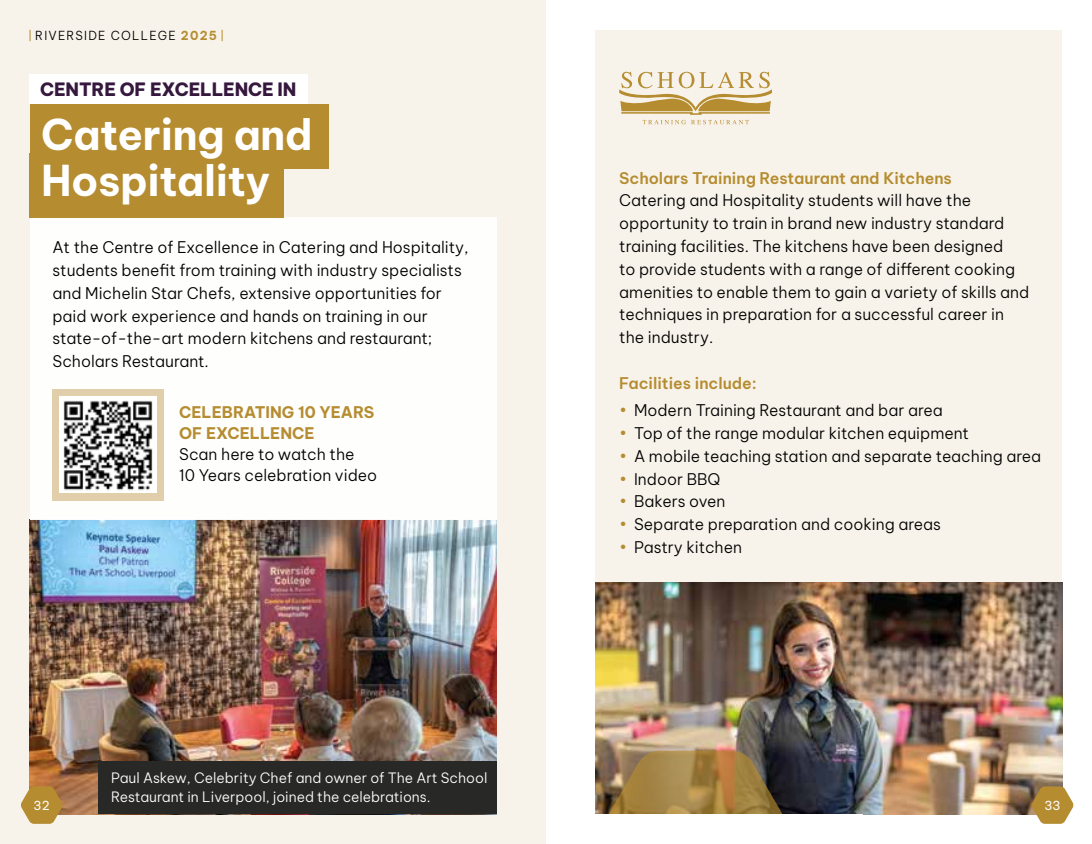
<style>
.page{position:relative;width:1092px;height:844px;background:#fff}
.page>*{position:absolute;margin:0;border:0;box-sizing:border-box;transform-origin:0 0}
.t1{font:700 41.65px/46.4px "Be Vietnam Pro";letter-spacing:-.01em;color:#fff}
.t2{font:800 18.03px "Be Vietnam Pro";letter-spacing:-.01em;color:#36183e}
.t3{font:300 15.75px/22.8px "Be Vietnam Pro";color:#000}
.t4{font:600 15.75px "Be Vietnam Pro";color:#b58c30}
.t5{font:700 15.75px/21px "Be Vietnam Pro";color:#b58c30}
.t6{font:300 14px/19.2px "Be Vietnam Pro";color:#fff}
.t7{font:300 12.25px "Be Vietnam Pro";letter-spacing:.1em;color:#000}
.t8{font:12.25px "Be Vietnam Pro";color:#fff}
.s1{font-weight:700;color:#b58c30}
.s2{color:#b58c30}
</style>
<div class="page">
<div style="left:595px;top:30px;width:467px;height:784px;background:#f8f3ea"></div>
<div style="left:0;top:0;width:546px;height:843px;background:#f8f3ea"></div>
<img style="left:30px;top:519px;width:466px;height:295px">
<img style="left:595px;top:582px;width:467px;height:232px">
<svg style="left:1031px;top:786px;width:42px;height:37px;background:#ba9850"></svg>
<div style="left:30px;top:218px;width:466px;height:301px;background:#fff"></div>
<svg style="left:21px;top:786px;width:42px;height:37px;background:#bd984c"></svg>
<div style="left:30px;top:74px;width:278px;height:30px;background:#fff"></div>
<div style="left:30px;top:104px;width:298px;height:64px;background:#b58c30"></div>
<div style="left:30px;top:153px;width:254px;height:65px;background:#b58c30"></div>
<div style="left:52px;top:389px;width:112px;height:111px;background:#e1cfab"></div>
<svg style="left:619px;top:72px;width:153px;height:52px"></svg>
<svg style="left:598px;top:750px;width:195px;height:64px;background:#8d7041"></svg>
<div style="left:98px;top:761px;width:398px;height:53px;background:#282827"></div>
<img style="left:59px;top:397px;width:98px;height:96px">
<p class="t7" style="left:35px;top:25px;width:183px">RIVERSIDE COLLEGE <span class="s1">2025</span></p>
<p class="t2" style="left:40px;top:74px;width:258px">CENTRE OF EXCELLENCE IN</p>
<h1 class="t1" style="left:41px;top:106px;width:273px">Catering and<br>Hospitality</h1>
<p class="t3" style="left:52px;top:235px;width:417px">At the Centre of Excellence in Catering and Hospitality, students benefit from training with industry specialists and Michelin Star Chefs, extensive opportunities for paid work experience and hands on training in our state-of-the-art modern kitchens and restaurant; Scholars Restaurant.</p>
<p class="t5" style="left:179px;top:399px;width:197px">CELEBRATING 10 YEARS<br>OF EXCELLENCE</p>
<p class="t3" style="left:179px;top:441px;width:199px;line-height:21px">Scan here to watch the<br>10 Years celebration video</p>
<p class="t8" style="left:34px;top:794px;width:18px">32</p>
<p class="t6" style="left:111px;top:766px;width:378px">Paul Askew, Celebrity Chef and owner of The Art School<br>Restaurant in Liverpool, joined the celebrations.</p>
<p class="t4" style="left:619px;top:164px;width:334px">Scholars Training Restaurant and Kitchens</p>
<p class="t3" style="left:619px;top:188px;width:411px">Catering and Hospitality students will have the opportunity to train in brand new industry standard training facilities. The kitchens have been designed<br>to provide students with a range of different cooking amenities to enable them to gain a variety of skills and techniques in preparation for a successful career in the industry.</p>
<p class="t4" style="left:619px;top:369px;width:139px">Facilities include:</p>
<p class="t3" style="left:619px;top:397px;width:325px"><span class="s2">•</span> Modern Training Restaurant and bar area</p>
<p class="t3" style="left:619px;top:420px;width:351px"><span class="s2">•</span> Top of the range modular kitchen equipment</p>
<p class="t3" style="left:619px;top:443px;width:423px"><span class="s2">•</span> A mobile teaching station and separate teaching area</p>
<p class="t3" style="left:619px;top:466px;width:102px"><span class="s2">•</span> Indoor BBQ</p>
<p class="t3" style="left:619px;top:488px;width:108px"><span class="s2">•</span> Bakers oven</p>
<p class="t3" style="left:619px;top:511px;width:323px"><span class="s2">•</span> Separate preparation and cooking areas</p>
<p class="t3" style="left:619px;top:534px;width:124px"><span class="s2">•</span> Pastry kitchen</p>
<p class="t8" style="left:1044px;top:794px;width:18px">33</p>
</div>
